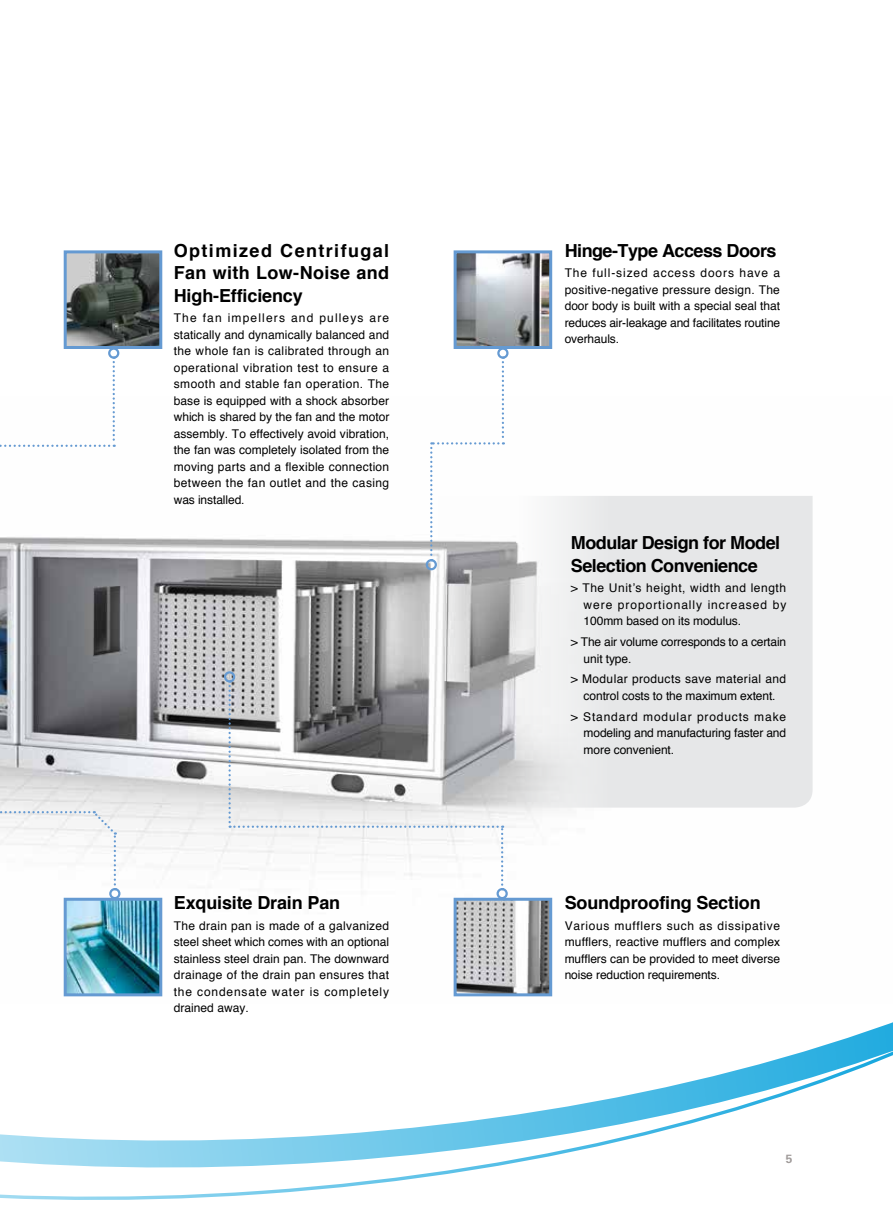
<style>
.page{position:relative;width:893px;height:1212px;background:#fff}
.page>*{position:absolute;margin:0;border:0;box-sizing:border-box;transform-origin:0 0}
.t1{font:700 18px/22.5px "Helvetica";letter-spacing:-.01em;color:#000;text-align:justify}
.t2{font:700 18px/22.5px "Helvetica";letter-spacing:-.03em;color:#000}
.t3{font:12px/16.5px "Helvetica";letter-spacing:-.01em;color:#000;text-align:justify}
.t4{font:12px/16.5px "Helvetica";letter-spacing:.03em;color:#000;text-align:center}
.t5{font:12px "FZDHTJW GB1 0";color:#a19c9b}
</style>
<div class="page">
<svg style="left:0;top:1022px;width:893px;height:178px"></svg>
<img style="left:0;top:442px;width:797px;height:555px">
<img style="left:458px;top:254px;width:90px;height:91px">
<div style="left:454px;top:250px;width:98px;height:99px;border:3px solid #659ad2"></div>
<img style="left:458px;top:902px;width:90px;height:90px">
<div style="left:454px;top:898px;width:98px;height:98px;border:3px solid #659ad2"></div>
<svg style="left:0;top:361px;width:115px;height:86px"></svg>
<div style="left:108px;top:347px;width:11px;height:12px;border:2px solid #659ad2;border-radius:50%"></div>
<img style="left:68px;top:254px;width:90px;height:91px">
<div style="left:64px;top:250px;width:98px;height:99px;border:3px solid #659ad2"></div>
<svg style="left:0;top:810px;width:116px;height:80px"></svg>
<div style="left:109px;top:888px;width:11px;height:11px;border:2px solid #659ad2;border-radius:50%"></div>
<svg style="left:437px;top:496px;width:376px;height:311px;background:#e2e3e4"></svg>
<svg style="left:228px;top:680px;width:275px;height:210px"></svg>
<div style="left:496px;top:888px;width:12px;height:11px;border:2px solid #659ad2;border-radius:50%"></div>
<div style="left:224px;top:671px;width:11px;height:11px;border:2px solid #659ad2;border-radius:50%"></div>
<svg style="left:430px;top:361px;width:74px;height:200px"></svg>
<div style="left:497px;top:347px;width:11px;height:12px;border:2px solid #659ad2;border-radius:50%"></div>
<div style="left:426px;top:559px;width:11px;height:11px;border:2px solid #659ad2;border-radius:50%"></div>
<img style="left:68px;top:902px;width:90px;height:90px">
<div style="left:64px;top:898px;width:98px;height:98px;border:3px solid #659ad2"></div>
<h1 class="t1" style="left:174px;top:239px;width:217px">Optimized Centrifugal Fan with Low-Noise and High-Efficiency</h1>
<p class="t3" style="left:174px;top:310px;width:217px">The fan impellers and pulleys are statically and dynamically balanced and the whole fan is calibrated through an operational vibration test to ensure a smooth and stable fan operation. The base is equipped with a shock absorber which is shared by the fan and the motor assembly. To effectively avoid vibration, the fan was completely isolated from the moving parts and a flexible connection between the fan outlet and the casing was installed.</p>
<h1 class="t1" style="left:174px;top:892px;width:168px">Exquisite Drain Pan</h1>
<p class="t3" style="left:174px;top:918px;width:217px">The drain pan is made of a galvanized steel sheet which comes with an optional stainless steel drain pan. The downward drainage of the drain pan ensures that the condensate water is completely drained away.</p>
<h1 class="t2" style="left:565px;top:239px;width:213px">Hinge-Type Access Doors</h1>
<p class="t3" style="left:565px;top:265px;width:217px">The full-sized access doors have a positive-negative pressure design. The door body is built with a special seal that reduces air-leakage and facilitates routine overhauls.</p>
<h1 class="t2" style="left:571px;top:532px;width:211px">Modular Design for Model<br>Selection Convenience</h1>
<p class="t3" style="left:584px;top:580px;width:204px;text-indent:-13px">&gt; The Unit’s height, width and length were proportionally increased by 100mm based on its modulus.</p>
<p class="t3" style="left:584px;top:634px;width:204px;text-indent:-13px">&gt; The air volume corresponds to a certain unit type.</p>
<p class="t4" style="left:571px;top:671px;width:217px">&gt; Modular products save material and control costs to the maximum extent.</p>
<p class="t3" style="left:584px;top:708px;width:204px;text-indent:-13px">&gt; Standard modular products make modeling and manufacturing faster and more convenient.</p>
<h1 class="t1" style="left:565px;top:892px;width:198px">Soundproofing Section</h1>
<p class="t3" style="left:565px;top:918px;width:217px">Various mufflers such as dissipative mufflers, reactive mufflers and complex mufflers can be provided to meet diverse noise reduction requirements.</p>
<p class="t5" style="left:786px;top:1152px;width:8px">5</p>
</div>
